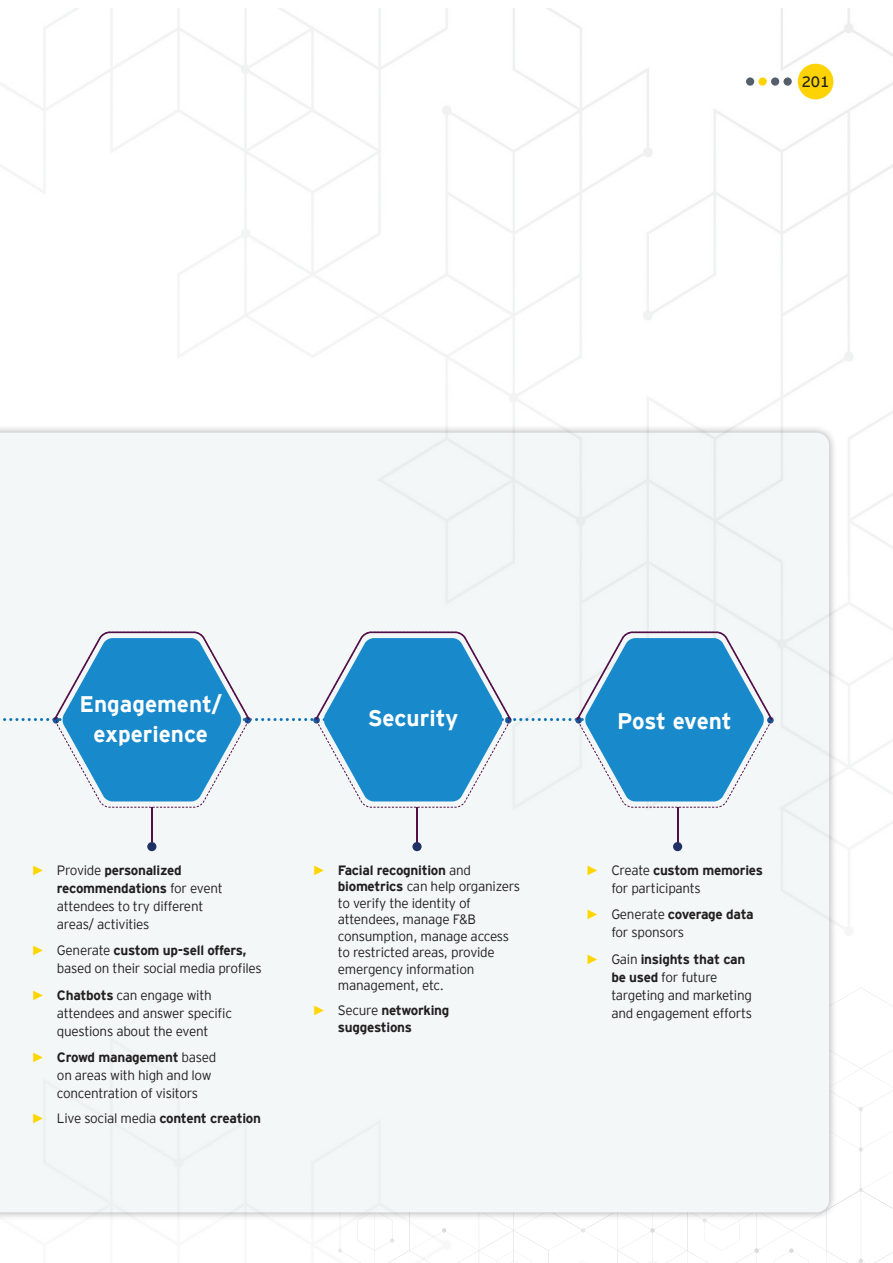
<style>
.page{position:relative;width:893px;height:1263px;background:#fff}
.page>*{position:absolute;margin:0;border:0;box-sizing:border-box;transform-origin:0 0}
.extra{font:700 22.5px/30px "EY Interstate";color:#fff;text-align:center}
.t1{font:15px "EY Interstate";color:#231f20}
.t2{font:300 13.5px/18px "EY Interstate";letter-spacing:-.02em;color:#231f20}
.t3{font:700 13.5px/16.5px "EY Interstate";letter-spacing:-.02em;color:#231f20}
.s1{font-family:"Arial";font-weight:400;color:#ffd500}
.s2{font-weight:700}
.s3{font-weight:300}
</style>
<div class="page">
<img style="left:0;top:8px;width:893px;height:1255px">
<hr style="left:151px;top:807px;width:2px;height:40px;background:#531048">
<div style="left:147px;top:842px;width:9px;height:9px;background:#1f3064;border-radius:50%"></div>
<hr style="left:416px;top:807px;width:2px;height:40px;background:#531048">
<div style="left:412px;top:842px;width:10px;height:9px;background:#1f3064;border-radius:50%"></div>
<hr style="left:677px;top:807px;width:1px;height:40px;background:#531048">
<div style="left:673px;top:842px;width:9px;height:9px;background:#1f3064;border-radius:50%"></div>
<svg style="left:0;top:631px;width:774px;height:177px"></svg>
<p class="t1" style="left:802px;top:71px;width:29px">201</p>
<p class="extra" style="left:79px;top:687px;width:144px">Engagement/ experience</p>
<p class="t2" style="left:57px;top:860px;width:167px;text-indent:-26px"><span class="s1">►</span> Provide <span class="s2">personalized recommendations</span> for event attendees to try different areas/ activities</p>
<p class="t2" style="left:57px;top:941px;width:206px;text-indent:-26px"><span class="s1">►</span> Generate <span class="s2">custom up-sell offers, </span>based on their social media profiles</p>
<p class="t2" style="left:57px;top:985px;width:177px;text-indent:-26px"><span class="s1">►</span> <span class="s2">Chatbots</span> can engage with attendees and answer specific questions about the event</p>
<p class="t2" style="left:57px;top:1048px;width:161px;text-indent:-26px"><span class="s1">►</span> <span class="s2">Crowd management</span> based on areas with high and low concentration of visitors</p>
<p class="t2" style="left:31px;top:1109px;width:231px"><span class="s1">►</span> Live social media <span class="s2">content creation</span></p>
<p class="extra" style="left:368px;top:701px;width:92px">Security</p>
<p class="extra" style="left:617px;top:704px;width:116px">Post event</p>
<p class="t2" style="left:338px;top:861px;width:184px;line-height:16.5px;text-indent:-26px"><span class="s1">►</span> <span class="s2">Facial recognition</span> and <span class="s2">biometrics</span> can help organizers to verify the identity of attendees, manage F&amp;B consumption, manage access to restricted areas, provide emergency information management, etc.</p>
<p class="t3" style="left:338px;top:1001px;width:113px;text-indent:-26px"><span class="s1">►</span> <span class="s3">Secure</span> networking suggestions</p>
<p class="t2" style="left:611px;top:860px;width:153px;text-indent:-26px"><span class="s1">►</span> Create <span class="s2">custom memories </span>for participants</p>
<p class="t2" style="left:611px;top:905px;width:144px;text-indent:-26px"><span class="s1">►</span> Generate <span class="s2">coverage data </span>for sponsors</p>
<p class="t2" style="left:611px;top:949px;width:142px;text-indent:-26px"><span class="s1">►</span> Gain <span class="s2">insights that can be used</span> for future targeting and marketing and engagement efforts</p>
</div>
